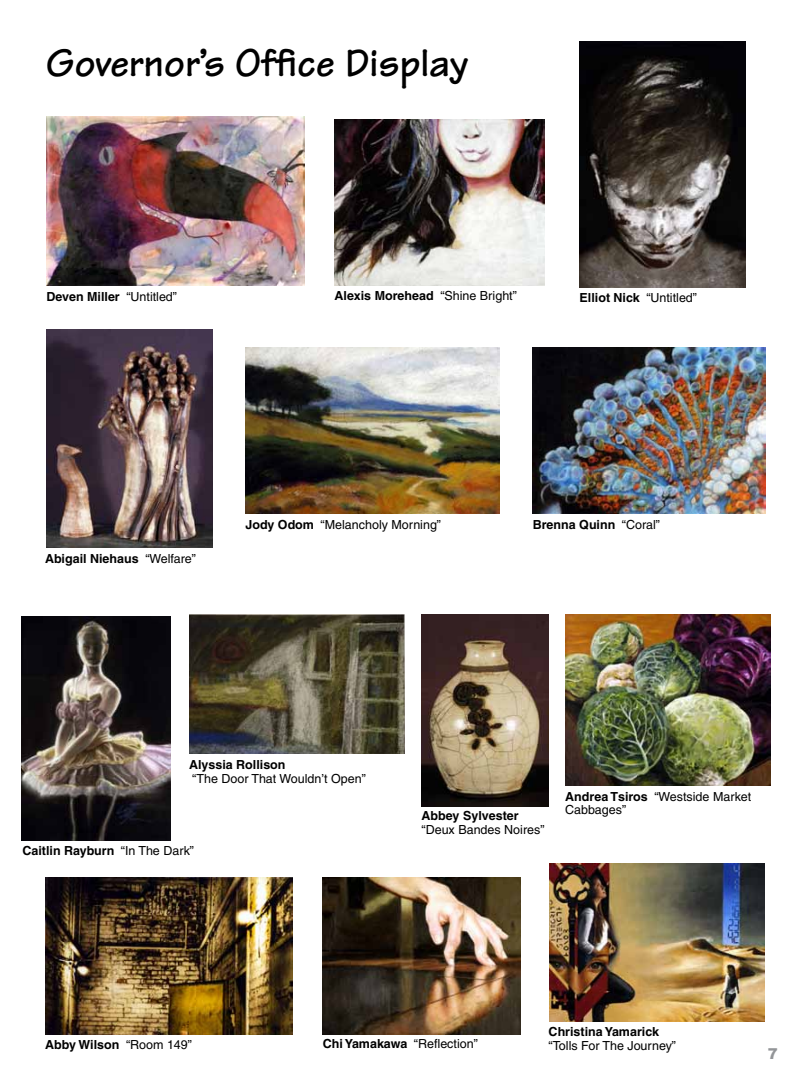
<style>
.page{position:relative;width:810px;height:1080px;background:#fff}
.page>*{position:absolute;margin:0;border:0;box-sizing:border-box;transform-origin:0 0}
.t1{font:700 40.62px "Tekton";color:#000}
.t2{font:900 15px "Arial";color:#939598}
.t3{font:700 12.5px "Helvetica";color:#000}
.t4{font:12.5px/13.8px "Helvetica";color:#000}
.s1{font-weight:400}
.s2{font-weight:700}
</style>
<div class="page">
<img style="left:46px;top:116px;width:259px;height:169px">
<img style="left:335px;top:119px;width:209px;height:166px">
<img style="left:580px;top:41px;width:166px;height:247px">
<img style="left:46px;top:329px;width:166px;height:219px">
<img style="left:245px;top:348px;width:255px;height:166px">
<img style="left:533px;top:348px;width:233px;height:166px">
<img style="left:21px;top:616px;width:149px;height:224px">
<img style="left:189px;top:614px;width:216px;height:140px">
<img style="left:422px;top:614px;width:127px;height:193px">
<img style="left:45px;top:878px;width:248px;height:157px">
<img style="left:323px;top:878px;width:197px;height:157px">
<img style="left:549px;top:864px;width:216px;height:157px">
<img style="left:565px;top:614px;width:206px;height:171px">
<h1 class="t1" style="left:46px;top:37px;width:424px">Governor’s Office Display</h1>
<p class="t3" style="left:46px;top:289px;width:132px">Deven Miller <span class="s1">“Untitled”</span></p>
<p class="t3" style="left:335px;top:288px;width:184px">Alexis Morehead <span class="s1">“Shine Bright”</span></p>
<p class="t3" style="left:580px;top:290px;width:119px">Elliot Nick <span class="s1">“Untitled”</span></p>
<p class="t3" style="left:45px;top:551px;width:152px">Abigail Niehaus <span class="s1">“Welfare”</span></p>
<p class="t4" style="left:246px;top:518px;width:197px"><span class="s2">Jody Odom</span> “Melancholy Morning”</p>
<p class="t3" style="left:533px;top:517px;width:129px">Brenna Quinn <span class="s1">“Coral”</span></p>
<p class="t3" style="left:189px;top:757px;width:98px">Alyssia Rollison</p>
<p class="t4" style="left:192px;top:772px;width:175px">“The Door That Wouldn’t Open”</p>
<p class="t3" style="left:23px;top:843px;width:173px">Caitlin Rayburn <span class="s1">“In The Dark”</span></p>
<p class="t3" style="left:422px;top:808px;width:99px">Abbey Sylvester</p>
<p class="t4" style="left:422px;top:823px;width:124px">“Deux Bandes Noires”</p>
<p class="t4" style="left:565px;top:789px;width:187px"><span class="s2">Andrea Tsiros</span> “Westside Market<br>Cabbages”</p>
<p class="t3" style="left:45px;top:1037px;width:149px">Abby Wilson <span class="s1">“Room 149”</span></p>
<p class="t4" style="left:323px;top:1037px;width:157px"><span class="s2">Chi Yamakawa</span> “Reflection”</p>
<p class="t3" style="left:549px;top:1024px;width:112px">Christina Yamarick</p>
<p class="t4" style="left:549px;top:1038px;width:129px">“Tolls For The Journey”</p>
<p class="t2" style="left:768px;top:1042px;width:12px">7</p>
</div>
